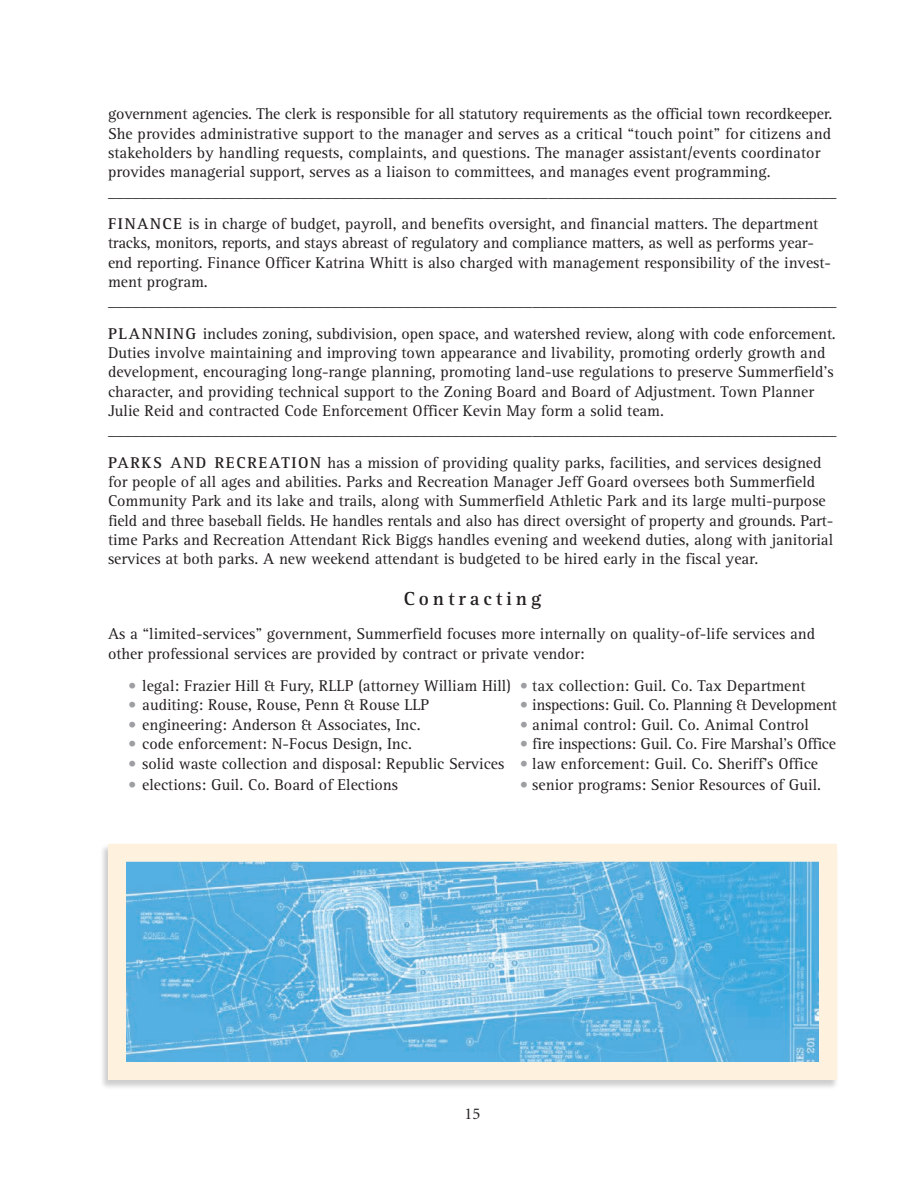
<style>
.page{position:relative;width:918px;height:1188px;background:#fff}
.page>*{position:absolute;margin:0;border:0;box-sizing:border-box;transform-origin:0 0}
.t1{font:700 19.5px "Rotis Serif";letter-spacing:.2em;color:#231f20}
.t2{font:16.5px "Minion";color:#231f20}
.t3{font:16.2px/19.4px "Rotis Serif";color:#231f20}
.t4{font:16.2px "Rotis Serif";letter-spacing:-.02em;color:#231f20}
.s1{font-weight:700}
.s2{color:#9d9fa2}
</style>
<div class="page">
<img style="left:127px;top:863px;width:691px;height:198px">
<div style="left:108px;top:844px;width:729px;height:236px;border:18px solid #fef2df"></div>
<p class="t3" style="left:108px;top:106px;width:730px">government agencies. The clerk is responsible for all statutory requirements as the official town recordkeeper.<br>She provides administrative support to the manager and serves as a critical “touch point” for citizens and stakeholders by handling requests, complaints, and questions. The manager assistant/events coordinator provides managerial support, serves as a liaison to committees, and manages event programming. ___________________________________________________________________________________________</p>
<p class="t3" style="left:108px;top:216px;width:730px"><span class="s1">FINANCE</span> is in charge of budget, payroll, and benefits oversight, and financial matters. The department tracks, monitors, reports, and stays abreast of regulatory and compliance matters, as well as performs year&shy;end reporting. Finance Officer Katrina Whitt is also charged with management responsibility of the invest&shy;ment program. ___________________________________________________________________________________________</p>
<p class="t3" style="left:108px;top:325px;width:730px"><span class="s1">PLANNING</span> includes zoning, subdivision, open space, and watershed review, along with code enforcement.<br>Duties involve maintaining and improving town appearance and livability, promoting orderly growth and development, encouraging long-range planning, promoting land-use regulations to preserve Summerfield’s character, and providing technical support to the Zoning Board and Board of Adjustment. Town Planner Julie Reid and contracted Code Enforcement Officer Kevin May form a solid team. ___________________________________________________________________________________________</p>
<p class="t3" style="left:108px;top:454px;width:727px"><span class="s1">PARKS AND RECREATION</span> has a mission of providing quality parks, facilities, and services designed for people of all ages and abilities. Parks and Recreation Manager Jeff Goard oversees both Summerfield Community Park and its lake and trails, along with Summerfield Athletic Park and its large multi-purpose field and three baseball fields. He handles rentals and also has direct oversight of property and grounds. Part&shy;time Parks and Recreation Attendant Rick Biggs handles evening and weekend duties, along with janitorial services at both parks. A new weekend attendant is budgeted to be hired early in the fiscal year.</p>
<p class="t1" style="left:404px;top:592px;width:139px">Contracting</p>
<p class="t3" style="left:108px;top:626px;width:709px">As a “limited-services” government, Summerfield focuses more internally on quality-of-life services and other professional services are provided by contract or private vendor:</p>
<p class="t3" style="left:128px;top:678px;width:679px"><span class="s2">•</span> legal: Frazier Hill &amp; Fury, RLLP (attorney William Hill) <span class="s2">•</span> tax collection: Guil. Co. Tax Department</p>
<p class="t3" style="left:128px;top:697px;width:303px"><span class="s2">•</span> auditing: Rouse, Rouse, Penn &amp; Rouse LLP</p>
<p class="t4" style="left:520px;top:700px;width:319px"><span class="s2">•</span> inspections: Guil. Co. Planning &amp; Development</p>
<p class="t3" style="left:128px;top:716px;width:294px"><span class="s2">•</span> engineering: Anderson &amp; Associates, Inc.</p>
<p class="t3" style="left:520px;top:716px;width:291px"><span class="s2">•</span> animal control: Guil. Co. Animal Control</p>
<p class="t3" style="left:128px;top:736px;width:285px"><span class="s2">•</span> code enforcement: N-Focus Design, Inc.</p>
<p class="t3" style="left:520px;top:736px;width:318px"><span class="s2">•</span> fire inspections: Guil. Co. Fire Marshal’s Office</p>
<p class="t3" style="left:128px;top:755px;width:691px"><span class="s2">•</span> solid waste collection and disposal: Republic Services <span class="s2">•</span> law enforcement: Guil. Co. Sheriff’s Office</p>
<p class="t3" style="left:128px;top:777px;width:271px"><span class="s2">•</span> elections: Guil. Co. Board of Elections</p>
<p class="t3" style="left:520px;top:777px;width:303px"><span class="s2">•</span> senior programs: Senior Resources of Guil.</p>
<p class="t2" style="left:465px;top:1107px;width:17px">15</p>
</div>
